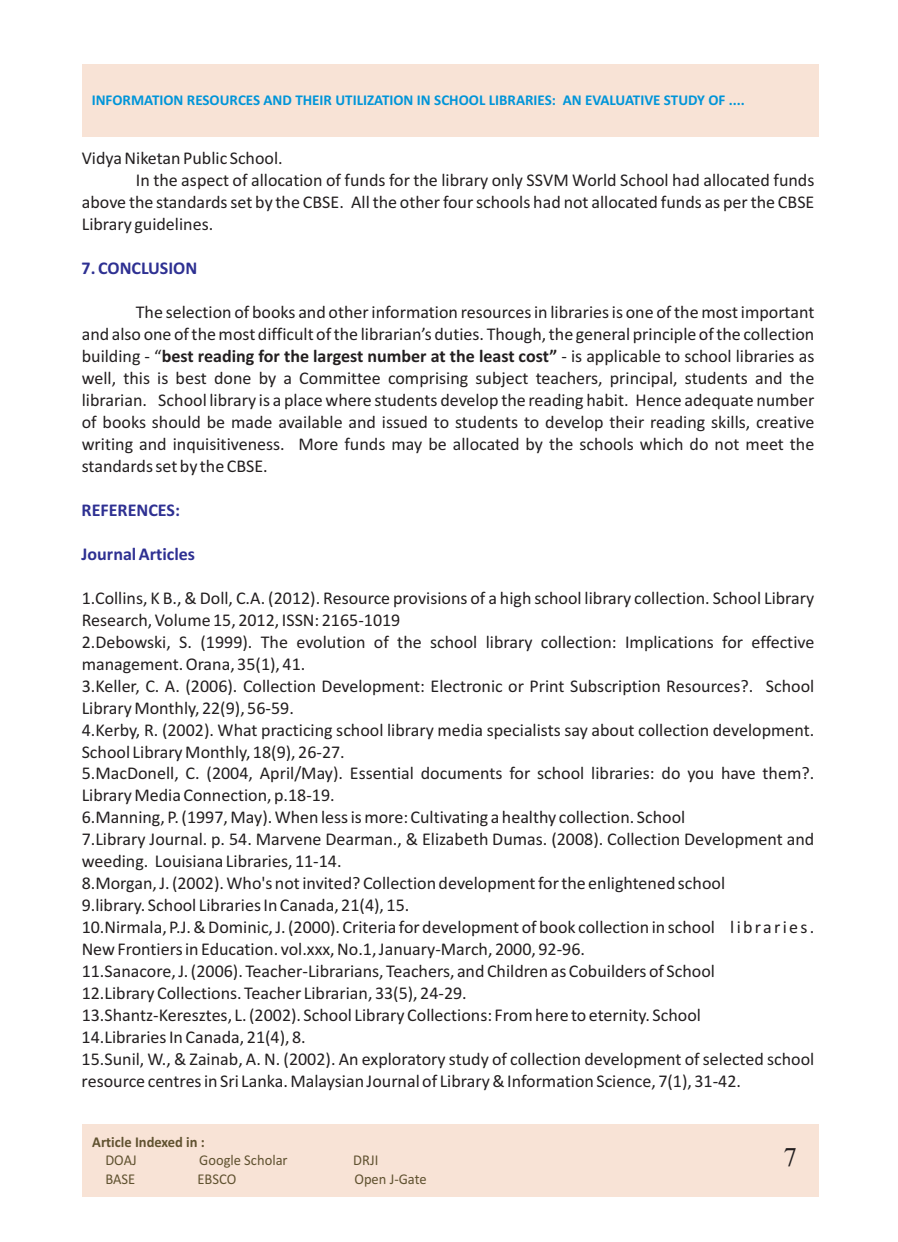
<style>
.page{position:relative;width:898px;height:1242px;background:#fff}
.page>*{position:absolute;margin:0;border:0;box-sizing:border-box;transform-origin:0 0}
.t1{font:27px "Times New Roman";color:#231f20}
.t2{font:18px/21.9px "Calibri";color:#231f20;text-align:justify}
.t3{font:700 18px "Calibri";color:#2e3092}
.t4{font:700 15px "Calibri";color:#0095d9}
.t5{font:15px "Calibri";color:#605230}
.t6{font:700 15px "Calibri";color:#605230}
.s1{font-weight:700}
</style>
<div class="page">
<div style="left:82px;top:1124px;width:736px;height:72px;background:#f8e3d6"></div>
<div style="left:82px;top:64px;width:736px;height:72px;background:#f8e3d6"></div>
<p class="t4" style="left:92px;top:93px;width:654px">INFORMATION RESOURCES AND THEIR UTILIZATION IN SCHOOL LIBRARIES: AN EVALUATIVE STUDY OF ....</p>
<p class="t2" style="left:82px;top:149px;width:202px">Vidya Niketan Public School.</p>
<p class="t2" style="left:136px;top:171px;width:679px">In the aspect of allocation of funds for the library only SSVM World School had allocated funds</p>
<p class="t2" style="left:82px;top:193px;width:733px">above the standards set by the CBSE. All the other four schools had not allocated funds as per the CBSE</p>
<p class="t2" style="left:82px;top:214px;width:133px">Library guidelines.</p>
<p class="t3" style="left:82px;top:260px;width:117px">7. CONCLUSION</p>
<p class="t2" style="left:82px;top:302px;width:734px;text-indent:54px">The selection of books and other information resources in libraries is one of the most important and also one of the most difficult of the librarian’s duties. Though, the general principle of the collection building - “<span class="s1">best reading for the largest number at the least cost”</span> - is applicable to school libraries as well, this is best done by a Committee comprising subject teachers, principal, students and the librarian. School library is a place where students develop the reading habit. Hence adequate number of books should be made available and issued to students to develop their reading skills, creative writing and inquisitiveness. More funds may be allocated by the schools which do not meet the standards set by the CBSE.</p>
<p class="t3" style="left:82px;top:502px;width:100px">REFERENCES:</p>
<p class="t3" style="left:82px;top:546px;width:115px">Journal Articles</p>
<p class="t2" style="left:82px;top:588px;width:734px;text-align:left">1.Collins, K B., &amp; Doll, C.A. (2012). Resource provisions of a high school library collection. School Library Research, Volume 15, 2012, ISSN: 2165-1019<br>2.Debowski, S. (1999). The evolution of the school library collection: Implications for effective management. Orana, 35(1), 41.<br>3.Keller, C. A. (2006). Collection Development: Electronic or Print Subscription Resources?. School Library Monthly, 22(9), 56-59.<br>4.Kerby, R. (2002). What practicing school library media specialists say about collection development.<br>School Library Monthly, 18(9), 26-27.<br>5.MacDonell, C. (2004, April/May). Essential documents for school libraries: do you have them?.<br>Library Media Connection, p.18-19.<br>6.Manning, P. (1997, May). When less is more: Cultivating a healthy collection. School<br>7.Library Journal. p. 54. Marvene Dearman., &amp; Elizabeth Dumas. (2008). Collection Development and weeding. Louisiana Libraries, 11-14.<br>8.Morgan, J. (2002). Who's not invited? Collection development for the enlightened school<br>9.library. School Libraries In Canada, 21(4), 15.<br>10.Nirmala, P.J. &amp; Dominic, J. (2000). Criteria for development of book collection in school l ibra ri e s.<br>New Frontiers in Education. vol.xxx, No.1, January-March, 2000, 92-96.<br>11.Sanacore, J. (2006). Teacher-Librarians, Teachers, and Children as Cobuilders of School<br>12.Library Collections. Teacher Librarian, 33(5), 24-29.<br>13.Shantz-Keresztes, L. (2002). School Library Collections: From here to eternity. School<br>14.Libraries In Canada, 21(4), 8.<br>15.Sunil, W., &amp; Zainab, A. N. (2002). An exploratory study of collection development of selected school resource centres in Sri Lanka. Malaysian Journal of Library &amp; Information Science, 7(1), 31-42.</p>
<p class="t6" style="left:92px;top:1135px;width:114px">Article Indexed in :</p>
<p class="t5" style="left:105px;top:1154px;width:33px">DOAJ</p>
<p class="t5" style="left:199px;top:1154px;width:90px">Google Scholar</p>
<p class="t5" style="left:353px;top:1154px;width:27px">DRJI</p>
<p class="t5" style="left:105px;top:1172px;width:31px">BASE</p>
<p class="t5" style="left:197px;top:1172px;width:40px">EBSCO</p>
<p class="t5" style="left:354px;top:1172px;width:74px">Open J-Gate</p>
<h1 class="t1" style="left:783px;top:1147px;width:15px">7</h1>
</div>
